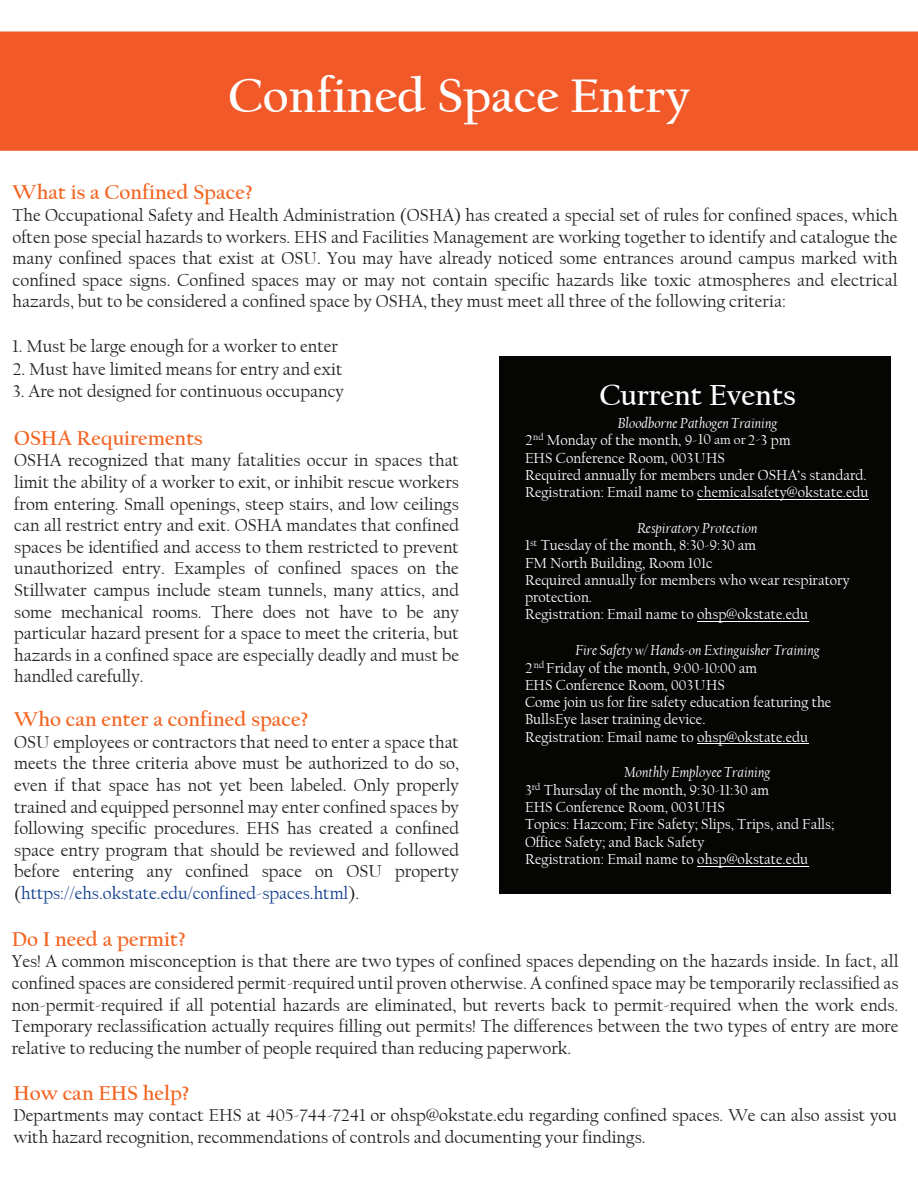
<style>
.page{position:relative;width:918px;height:1188px;background:#fff}
.page>*{position:absolute;margin:0;border:0;box-sizing:border-box;transform-origin:0 0}
.t1{font:700 49.5px "Californian FB";color:#fff}
.t2{font:700 30.45px "Californian FB";color:#fff}
.t3{font:700 21px "Californian FB";color:#f36421}
.t4{font:18px/21.6px "Californian FB";color:#231f20;text-align:justify}
.t5{font:15.15px/17.2px "Californian FB";color:#fff}
.t6{font:italic 15.15px "Californian FB";color:#fff}
.t7{font:9.9px "Californian FB";color:#fff}
.s1{color:#103d8c}
.s2{font-style:italic}
.s3{font-size:13.2px}
.s4{font-size:15.15px}
</style>
<div class="page">
<div style="left:0;top:32px;width:918px;height:119px;background:#f15929"></div>
<div style="left:500px;top:357px;width:391px;height:537px;background:#050504"></div>
<hr style="left:697px;top:499px;width:171px;height:1px;background:#fff">
<hr style="left:697px;top:621px;width:111px;height:1px;background:#fff">
<hr style="left:697px;top:744px;width:111px;height:1px;background:#fff">
<hr style="left:697px;top:866px;width:111px;height:1px;background:#fff">
<h1 class="t1" style="left:228px;top:68px;width:463px">Confined Space Entry</h1>
<p class="t3" style="left:13px;top:181px;width:241px">What is a Confined Space?</p>
<p class="t4" style="left:13px;top:205px;width:887px">The Occupational Safety and Health Administration (OSHA) has created a special set of rules for confined spaces, which often pose special hazards to workers. EHS and Facilities Management are working together to identify and catalogue the many confined spaces that exist at OSU. You may have already noticed some entrances around campus marked with confined space signs. Confined spaces may or may not contain specific hazards like toxic atmospheres and electrical hazards, but to be considered a confined space by OSHA, they must meet all three of the following criteria:</p>
<p class="t4" style="left:13px;top:336px;width:327px">1. Must be large enough for a worker to enter</p>
<p class="t4" style="left:13px;top:359px;width:331px">2. Must have limited means for entry and exit</p>
<p class="t4" style="left:13px;top:381px;width:333px">3. Are not designed for continuous occupancy</p>
<p class="t3" style="left:14px;top:426px;width:190px">OSHA Requirements</p>
<p class="t4" style="left:14px;top:450px;width:446px">OSHA recognized that many fatalities occur in spaces that limit the ability of a worker to exit, or inhibit rescue workers from entering. Small openings, steep stairs, and low ceilings can all restrict entry and exit. OSHA mandates that confined spaces be identified and access to them restricted to prevent unauthorized entry. Examples of confined spaces on the Stillwater campus include steam tunnels, many attics, and some mechanical rooms. There does not have to be any particular hazard present for a space to meet the criteria, but hazards in a confined space are especially deadly and must be handled carefully.</p>
<p class="t3" style="left:14px;top:707px;width:296px">Who can enter a confined space?</p>
<p class="t4" style="left:14px;top:731px;width:446px">OSU employees or contractors that need to enter a space that meets the three criteria above must be authorized to do so, even if that space has not yet been labeled. Only properly trained and equipped personnel may enter confined spaces by following specific procedures. EHS has created a confined space entry program that should be reviewed and followed before entering any confined space on OSU property (<span class="s1">https://ehs.okstate.edu/confined-spaces.html</span>).</p>
<h2 class="t2" style="left:599px;top:378px;width:198px">Current Events</h2>
<p class="t5" style="left:525px;top:414px;width:345px;text-indent:93px"><span class="s2">Bloodborne Pathogen Training<br></span>2 Monday of the month, 9-10 <span class="s3">am or</span> 2-3 pm<br>EHS Conference Room, 003UHS<br>Required annually for members under OSHA’s standard.<br>Registration: Email name to chemicalsafety@okstate.edu</p>
<p class="t5" style="left:525px;top:519px;width:326px;text-indent:112px"><span class="s2">Respiratory Protection<br></span>1<sup>st</sup> Tuesday of the month, 8:30-9:30 am<br>FM North Building, Room 101c<br>Required annually for members who wear respiratory protection.<br>Registration: Email name to ohsp@okstate.edu</p>
<p class="t6" style="left:575px;top:642px;width:245px">Fire Safety w/ Hands-on Extinguisher Training</p>
<p class="t7" style="left:525px;top:659px;width:21px"><span class="s4">2</span>nd</p>
<p class="t7" style="left:533px;top:431px;width:12px">nd</p>
<p class="t5" style="left:525px;top:659px;width:308px;text-indent:21px">Friday of the month, 9:00-10:00 am<br>EHS Conference Room, 003UHS<br>Come join us for fire safety education featuring the BullsEye laser training device.<br>Registration: Email name to ohsp@okstate.edu</p>
<p class="t5" style="left:525px;top:764px;width:311px;text-indent:100px"><span class="s2">Monthly Employee Training<br></span>3<sup>rd</sup> Thursday of the month, 9:30-11:30 am<br>EHS Conference Room, 003UHS<br>Topics: Hazcom; Fire Safety; Slips, Trips, and Falls; Office Safety; and Back Safety<br>Registration: Email name to ohsp@okstate.edu</p>
<p class="t3" style="left:12px;top:927px;width:175px">Do I need a permit?</p>
<p class="t4" style="left:12px;top:951px;width:888px">Yes! A common misconception is that there are two types of confined spaces depending on the hazards inside. In fact, all confined spaces are considered permit-required until proven otherwise. A confined space may be temporarily reclassified as non-permit-required if all potential hazards are eliminated, but reverts back to permit-required when the work ends.<br>Temporary reclassification actually requires filling out permits! The differences between the two types of entry are more relative to reducing the number of people required than reducing paperwork.</p>
<p class="t3" style="left:13px;top:1081px;width:178px">How can EHS help?</p>
<p class="t4" style="left:13px;top:1105px;width:885px">Departments may contact EHS at 405-744-7241 or ohsp@okstate.edu regarding confined spaces. We can also assist you with hazard recognition, recommendations of controls and documenting your findings.</p>
</div>
